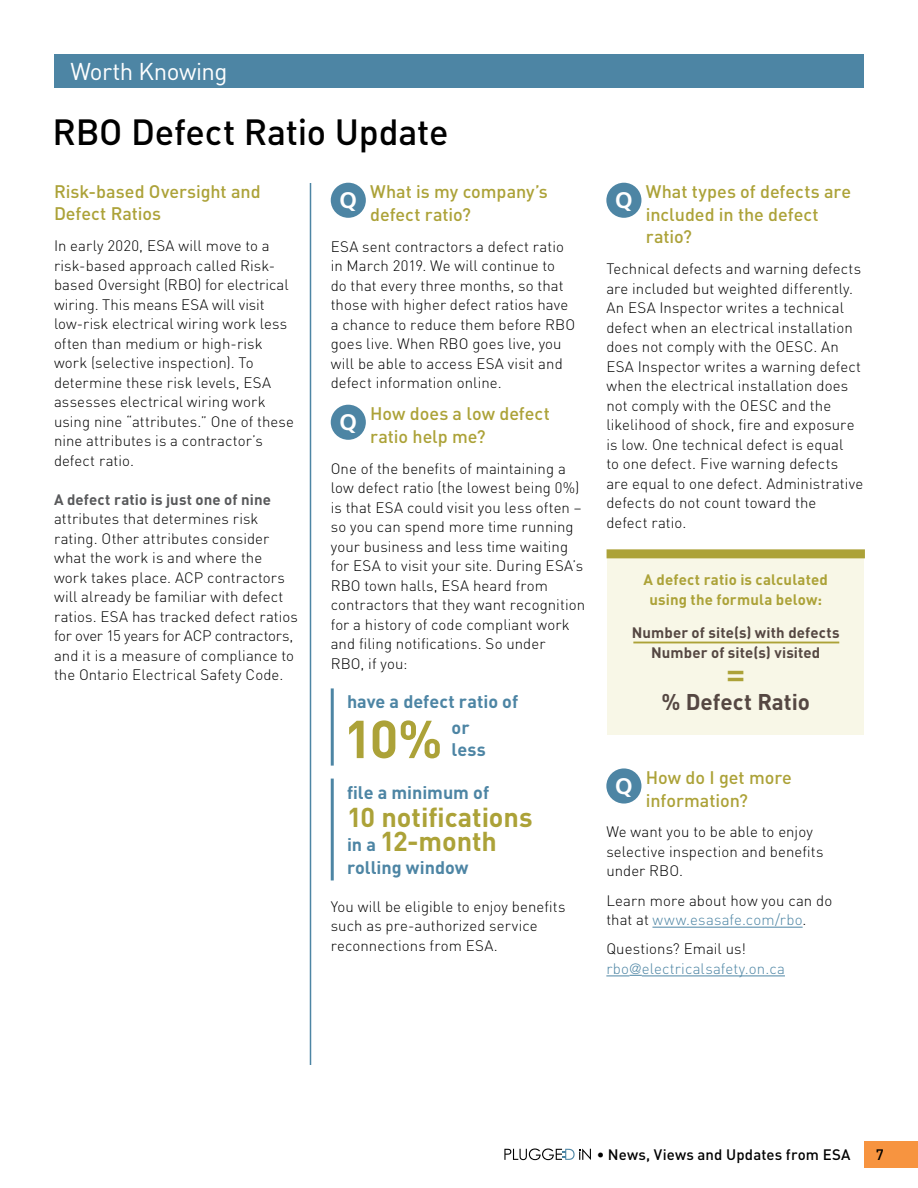
<style>
.page{position:relative;width:918px;height:1188px;background:#fff}
.page>*{position:absolute;margin:0;border:0;box-sizing:border-box;transform-origin:0 0}
.t1{font:700 52.5px "DIN";color:#aca238}
.t2{font:36px "DIN Medium Alternate";letter-spacing:-.01em;color:#000}
.t3{font:500 36px "DIN";color:#aca238}
.t4{font:700 27px/24px "DIN";letter-spacing:-.005em;color:#aca238}
.t5{font:24px "DIN";letter-spacing:-.025em;color:#fff}
.t6{font:700 22.5px "DIN";color:#554742}
.t7{font:500 18px/22.5px "DIN";color:#aca238}
.t8{font:700 18px/22.5px "DIN";color:#4d85a4}
.t9{font:300 15px/19.5px "DIN";letter-spacing:.005em;color:#000}
.t10{font:700 15px/19.5px "DIN";letter-spacing:.01em;color:#554742;text-align:center}
.t11{font:700 15px/19.5px "DIN";letter-spacing:.01em;color:#aca238;text-align:center}
.t12{font:300 15px/19.5px "DIN";letter-spacing:.005em;color:#4d85a4}
.t13{font:500 15px "DIN";letter-spacing:.01em;color:#000}
.t14{font:700 15px "DIN";letter-spacing:.01em;color:#58595b}
.s1{font-family:"Frutiger";font-weight:700;font-size:22.5px;color:#fff}
.s2{font-size:18px;color:#4d85a4}
.s3{color:#4d85a4}
.s4{color:#000}
.s5{font-family:"Frutiger";font-stretch:condensed}
</style>
<div class="page">
<div style="left:331px;top:183px;width:35px;height:35px;background:#4d85a4;border-radius:50%"></div>
<div style="left:331px;top:405px;width:35px;height:35px;background:#4d85a4;border-radius:50%"></div>
<hr style="left:652px;top:927px;width:151px;height:1px;background:#4d85a4">
<svg style="left:606px;top:975px;width:36px;height:2px"></svg>
<hr style="left:642px;top:976px;width:143px;height:1px;background:#4d85a4">
<div style="left:606px;top:183px;width:35px;height:35px;background:#4d85a4;border-radius:50%"></div>
<div style="left:606px;top:768px;width:35px;height:36px;background:#4d85a4;border-radius:50%"></div>
<div style="left:54px;top:54px;width:810px;height:34px;background:#4d85a4"></div>
<hr style="left:331px;top:688px;width:3px;height:78px;background:#4d85a4">
<hr style="left:331px;top:779px;width:3px;height:101px;background:#4d85a4">
<div style="left:607px;top:552px;width:257px;height:183px;background:#f8f7e7"></div>
<hr style="left:633px;top:642px;width:206px;height:1px;background:#aca238">
<div style="left:607px;top:549px;width:258px;height:9px;background:#aca238"></div>
<hr style="left:310px;top:183px;width:1px;height:882px;background:#4d85a4">
<div style="left:864px;top:1142px;width:54px;height:26px;background:#f79440"></div>
<svg style="left:504px;top:1148px;width:87px;height:12px"></svg>
<h3 class="t5" style="left:70px;top:56px;width:159px">Worth Knowing</h3>
<h2 class="t2" style="left:52px;top:109px;width:398px">RBO Defect Ratio Update</h2>
<p class="t7" style="left:54px;top:180px;width:208px">Risk-based Oversight and<br>Defect Ratios</p>
<p class="t9" style="left:54px;top:236px;width:242px">In early 2020, ESA will move to a risk-based approach called Risk&shy;based Oversight (RBO) for electrical wiring. This means ESA will visit low-risk electrical wiring work less often than medium or high-risk work (selective inspection). To determine these risk levels, ESA assesses electrical wiring work using nine “attributes.” One of these nine attributes is a contractor’s defect ratio.</p>
<p class="t14" style="left:54px;top:489px;width:219px">A defect ratio is just one of nine</p>
<p class="t9" style="left:54px;top:509px;width:245px">attributes that determines risk rating. Other attributes consider what the work is and where the work takes place. ACP contractors will already be familiar with defect ratios. ESA has tracked defect ratios for over 15 years for ACP contractors, and it is a measure of compliance to the Ontario Electrical Safety Code.</p>
<p class="t7" style="left:370px;top:180px;width:179px;text-indent:-31px"><span class="s1">Q</span> What is my company’s defect ratio?</p>
<p class="t9" style="left:331px;top:236px;width:246px">ESA sent contractors a defect ratio in March 2019. We will continue to<br>do that every three months, so that those with higher defect ratios have a chance to reduce them before RBO goes live. When RBO goes live, you will be able to access ESA visit and defect information online.</p>
<p class="t7" style="left:370px;top:402px;width:181px;text-indent:-31px"><span class="s1">Q</span> How does a low defect ratio help me?</p>
<p class="t9" style="left:331px;top:458px;width:256px">One of the benefits of maintaining a low defect ratio (the lowest being 0%) is that ESA could visit you less often – so you can spend more time running your business and less time waiting for ESA to visit your site. During ESA’s RBO town halls, ESA heard from contractors that they want recognition for a history of code compliant work and filing notifications. So under<br>RBO, if you:</p>
<p class="t8" style="left:347px;top:689px;width:173px">have a defect ratio of</p>
<h1 class="t1" style="left:344px;top:705px;width:100px">10%</h1>
<p class="t8" style="left:452px;top:715px;width:36px">or less</p>
<p class="t8" style="left:347px;top:780px;width:144px">file a minimum of</p>
<h3 class="t4" style="left:347px;top:804px;width:187px">10 notifications <span class="s2">in a</span> 12-month</h3>
<p class="t8" style="left:347px;top:855px;width:123px">rolling window</p>
<p class="t9" style="left:331px;top:896px;width:236px">You will be eligible to enjoy benefits such as pre-authorized service reconnections from ESA.</p>
<p class="t7" style="left:646px;top:180px;width:207px;text-indent:-31px"><span class="s1">Q</span> What types of defects are included in the defect ratio?</p>
<p class="t9" style="left:606px;top:259px;width:258px">Technical defects and warning defects are included but weighted differently.<br>An ESA Inspector writes a technical defect when an electrical installation does not comply with the OESC. An ESA Inspector writes a warning defect when the electrical installation does not comply with the OESC and the likelihood of shock, fire and exposure is low. One technical defect is equal<br>to one defect. Five warning defects are equal to one defect. Administrative defects do not count toward the<br>defect ratio.</p>
<p class="t11" style="left:644px;top:570px;width:186px">A defect ratio is calculated using the formula below:</p>
<p class="t10" style="left:632px;top:622px;width:210px">Number of site(s) with defects<br>Number of site(s) visited</p>
<h2 class="t3" style="left:726px;top:650px;width:21px">=</h2>
<h3 class="t6" style="left:661px;top:687px;width:150px">% Defect Ratio</h3>
<p class="t7" style="left:646px;top:766px;width:148px;text-indent:-31px"><span class="s1">Q</span> How do I get more information?</p>
<p class="t9" style="left:606px;top:822px;width:219px">We want you to be able to enjoy selective inspection and benefits under RBO.</p>
<p class="t9" style="left:606px;top:890px;width:227px">Learn more about how you can do that at <span class="s3">www.esasafe.com/rbo</span>.</p>
<p class="t12" style="left:606px;top:939px;width:180px"><span class="s4">Questions? Email us! </span>rbo<span class="s5">@</span>electricalsafety.on.ca</p>
<p class="t13" style="left:597px;top:1145px;width:256px">• News, Views and Updates from ESA</p>
<p class="t13" style="left:876px;top:1145px;width:9px">7</p>
</div>
